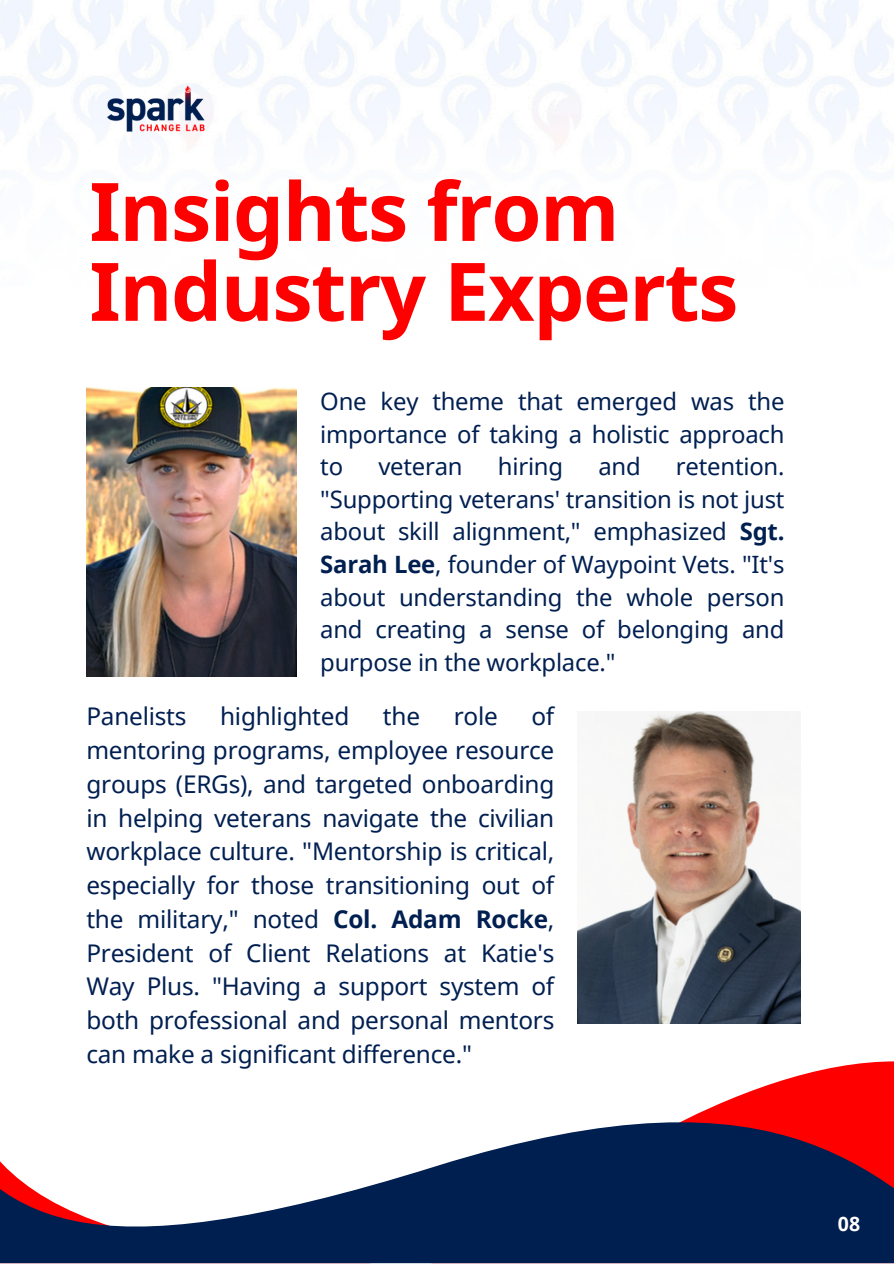
<style>
.page{position:relative;width:894px;height:1264px;background:#fff}
.page>*{position:absolute;margin:0;border:0;box-sizing:border-box;transform-origin:0 0}
.t1{font:700 80.85px/79.8px "Noto Sans";letter-spacing:-.02em;color:#f00}
.t2{font:24.3px/33.8px "Noto Sans";letter-spacing:-.01em;color:#001f51;text-align:justify}
.t3{font:23.85px/32.7px "Noto Sans";letter-spacing:-.01em;color:#001f51;text-align:justify}
.t4{font:700 19.5px "Noto Sans";color:#fff}
.s1{font-weight:700}
</style>
<div class="page">
<img style="left:60px;top:55px;width:192px;height:108px">
<img style="left:86px;top:387px;width:211px;height:289px">
<img style="left:577px;top:712px;width:223px;height:285px">
<svg style="left:577px;top:997px;width:224px;height:27px;fill:#314054"></svg>
<svg style="left:0;top:1061px;width:893px;height:202px"></svg>
<p class="t1" style="left:89px;top:170px;width:650px">Insights from<br>Industry Experts</p>
<p class="t3" style="left:320px;top:384px;width:465px">One key theme that emerged was the importance of taking a holistic approach to</p>
<p class="t3" style="left:378px;top:449px;width:86px">veteran</p>
<p class="t3" style="left:497px;top:449px;width:67px">hiring</p>
<p class="t3" style="left:598px;top:449px;width:44px">and</p>
<p class="t3" style="left:320px;top:449px;width:465px;text-indent:355px">retention. "Supporting veterans' transition is not just about skill alignment," emphasized <span class="s1">Sgt.<br>Sarah Lee</span>, founder of Waypoint Vets. "It's about understanding the whole person and creating a sense of belonging and purpose in the workplace."</p>
<p class="t2" style="left:86px;top:699px;width:469px;text-indent:445px">of mentoring programs, employee resource groups (ERGs), and targeted onboarding in helping veterans navigate the civilian workplace culture. "Mentorship is critical, especially for those transitioning out of the military," noted <span class="s1">Col. Adam Rocke</span>, President of Client Relations at Katie's Way Plus. "Having a support system of both professional and personal mentors can make a significant difference."</p>
<p class="t2" style="left:86px;top:699px;width:102px">Panelists</p>
<p class="t2" style="left:220px;top:699px;width:131px">highlighted</p>
<p class="t2" style="left:383px;top:699px;width:39px">the</p>
<p class="t2" style="left:453px;top:699px;width:46px">role</p>
<p class="t4" style="left:837px;top:1210px;width:24px">08</p>
<p class="t4" style="left:848px;top:1210px;width:13px">4</p>
</div>
